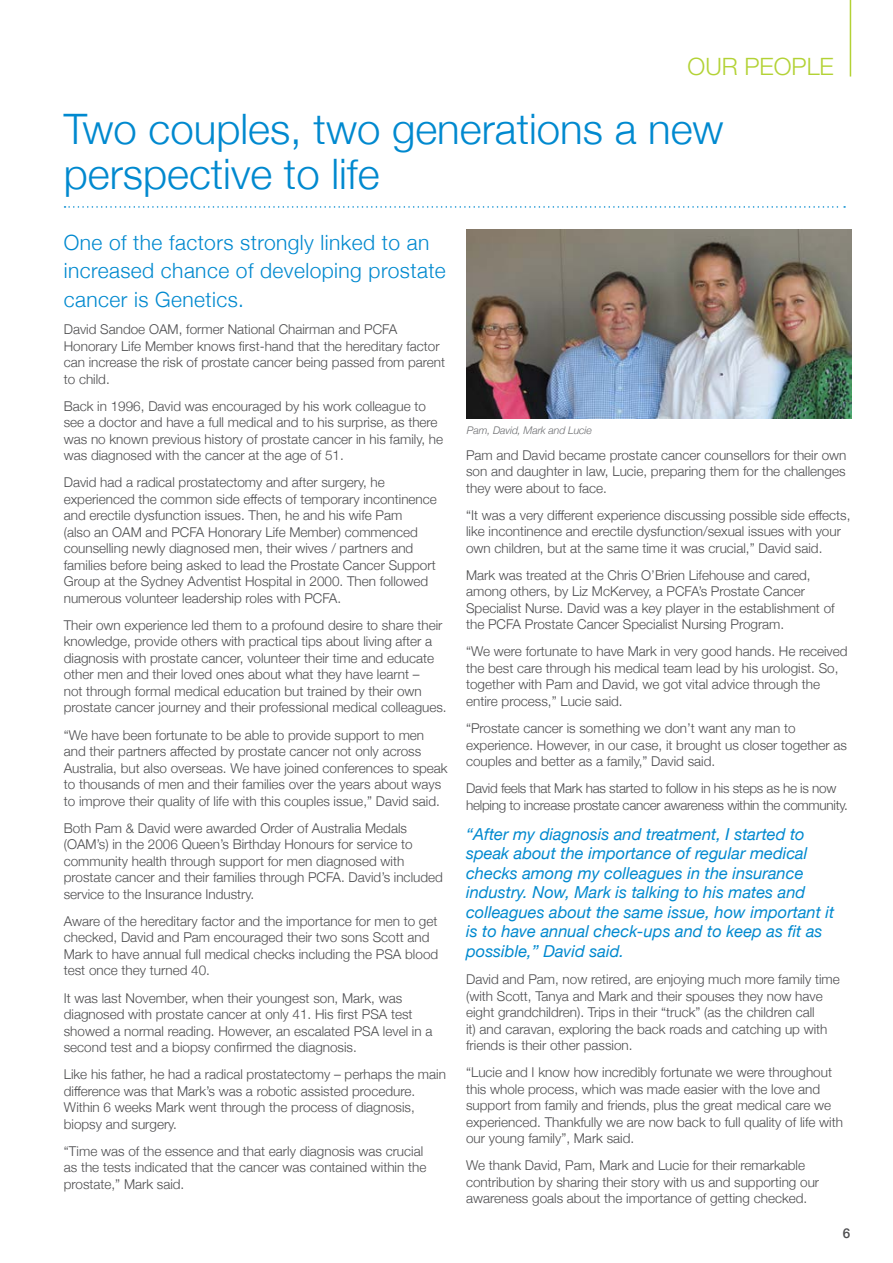
<style>
.page{position:relative;width:893px;height:1263px;background:#fff}
.page>*{position:absolute;margin:0;border:0;box-sizing:border-box;transform-origin:0 0}
.t1{font:300 42px/45px "Helvetica Neue";color:#0089cf}
.t2{font:300 24px "Helvetica Neue LT Pro";color:#b3d235}
.t3{font:300 21px/28.5px "Helvetica Neue";letter-spacing:.02em;color:#0089cf}
.t4{font:italic 16.5px/19.5px "Helvetica Neue";color:#0089cf}
.t5{font:300 13.5px/16.5px "Helvetica Neue";color:#4d4d4f}
.t6{font:300 13.5px/16.5px "Helvetica Neue";letter-spacing:-.02em;color:#4d4d4f}
.t7{font:500 13.5px "Helvetica Neue";color:#4d4d4f}
.t8{font:italic 300 10.5px "Helvetica Neue";letter-spacing:-.01em;color:#6d6e71}
</style>
<div class="page">
<hr style="left:850px;top:0;width:1px;height:77px;background:#b3d235">
<svg style="left:65px;top:206px;width:780px;height:2px"></svg>
<img style="left:467px;top:230px;width:384px;height:189px">
<h2 class="t2" style="left:688px;top:51px;width:148px">OUR PEOPLE</h2>
<h1 class="t1" style="left:64px;top:104px;width:661px">Two couples, two generations a new perspective to life</h1>
<h3 class="t3" style="left:64px;top:227px;width:384px">One of the factors strongly linked to an increased chance of developing prostate cancer is Genetics.</h3>
<p class="t5" style="left:64px;top:320px;width:383px">David Sandoe OAM, former National Chairman and PCFA Honorary Life Member knows first-hand that the hereditary factor can increase the risk of prostate cancer being passed from parent to child.</p>
<p class="t5" style="left:64px;top:397px;width:381px">Back in 1996, David was encouraged by his work colleague to see a doctor and have a full medical and to his surprise, as there was no known previous history of prostate cancer in his family, he was diagnosed with the cancer at the age of 51.</p>
<p class="t5" style="left:64px;top:473px;width:375px">David had a radical prostatectomy and after surgery, he experienced the common side effects of temporary incontinence and erectile dysfunction issues. Then, he and his wife Pam<br>(also an OAM and PCFA Honorary Life Member) commenced counselling newly diagnosed men, their wives / partners and families before being asked to lead the Prostate Cancer Support Group at the Sydney Adventist Hospital in 2000. Then followed numerous volunteer leadership roles with PCFA.</p>
<p class="t5" style="left:64px;top:616px;width:382px">Their own experience led them to a profound desire to share their knowledge, provide others with practical tips about living after a diagnosis with prostate cancer, volunteer their time and educate other men and their loved ones about what they have learnt –<br>not through formal medical education but trained by their own prostate cancer journey and their professional medical colleagues.</p>
<p class="t5" style="left:64px;top:725px;width:385px">“We have been fortunate to be able to provide support to men and their partners affected by prostate cancer not only across Australia, but also overseas. We have joined conferences to speak to thousands of men and their families over the years about ways to improve their quality of life with this couples issue,” David said.</p>
<p class="t5" style="left:64px;top:819px;width:381px">Both Pam &amp; David were awarded Order of Australia Medals (OAM’s) in the 2006 Queen’s Birthday Honours for service to community health through support for men diagnosed with prostate cancer and their families through PCFA. David’s included service to the Insurance Industry.</p>
<p class="t5" style="left:64px;top:912px;width:376px">Aware of the hereditary factor and the importance for men to get checked, David and Pam encouraged their two sons Scott and Mark to have annual full medical checks including the PSA blood test once they turned 40.</p>
<p class="t5" style="left:64px;top:988px;width:370px">It was last November, when their youngest son, Mark, was diagnosed with prostate cancer at only 41. His first PSA test showed a normal reading. However, an escalated PSA level in a second test and a biopsy confirmed the diagnosis.</p>
<p class="t5" style="left:64px;top:1065px;width:384px">Like his father, he had a radical prostatectomy – perhaps the main difference was that Mark’s was a robotic assisted procedure.<br>Within 6 weeks Mark went through the process of diagnosis, biopsy and surgery.</p>
<p class="t5" style="left:64px;top:1142px;width:364px">“Time was of the essence and that early diagnosis was crucial as the tests indicated that the cancer was contained within the prostate,” Mark said.</p>
<p class="t8" style="left:467px;top:422px;width:126px">Pam, David, Mark and Lucie</p>
<p class="t5" style="left:466px;top:445px;width:382px;text-align:justify">Pam and David became prostate cancer counsellors for their own son and daughter in law, Lucie, preparing them for the challenges they were about to face.</p>
<p class="t5" style="left:466px;top:506px;width:386px">“It was a very different experience discussing possible side effects, like incontinence and erectile dysfunction/sexual issues with your own children, but at the same time it was crucial,” David said.</p>
<p class="t5" style="left:466px;top:566px;width:370px">Mark was treated at the Chris O’Brien Lifehouse and cared, among others, by Liz McKervey, a PCFA’s Prostate Cancer Specialist Nurse. David was a key player in the establishment of the PCFA Prostate Cancer Specialist Nursing Program.</p>
<p class="t5" style="left:466px;top:642px;width:383px">“We were fortunate to have Mark in very good hands. He received the best care through his medical team lead by his urologist. So, together with Pam and David, we got vital advice through the entire process,” Lucie said.</p>
<p class="t5" style="left:466px;top:719px;width:382px">“Prostate cancer is something we don’t want any man to experience. However, in our case, it brought us closer together as couples and better as a family,” David said.</p>
<p class="t6" style="left:466px;top:779px;width:381px">David feels that Mark has started to follow in his steps as he is now helping to increase prostate cancer awareness within the community.</p>
<p class="t4" style="left:466px;top:825px;width:370px">“After my diagnosis and treatment, I started to speak about the importance of regular medical checks among my colleagues in the insurance industry. Now, Mark is talking to his mates and colleagues about the same issue, how important it is to have annual check-ups and to keep as fit as possible,” David said.</p>
<p class="t5" style="left:466px;top:970px;width:375px">David and Pam, now retired, are enjoying much more family time (with Scott, Tanya and Mark and their spouses they now have eight grandchildren). Trips in their “truck” (as the children call<br>it) and caravan, exploring the back roads and catching up with friends is their other passion.</p>
<p class="t5" style="left:466px;top:1063px;width:378px">“Lucie and I know how incredibly fortunate we were throughout this whole process, which was made easier with the love and support from family and friends, plus the great medical care we experienced. Thankfully we are now back to full quality of life with our young family”, Mark said.</p>
<p class="t5" style="left:466px;top:1156px;width:355px">We thank David, Pam, Mark and Lucie for their remarkable contribution by sharing their story with us and supporting our awareness goals about the importance of getting checked.</p>
<p class="t7" style="left:843px;top:1222px;width:9px">6</p>
</div>
